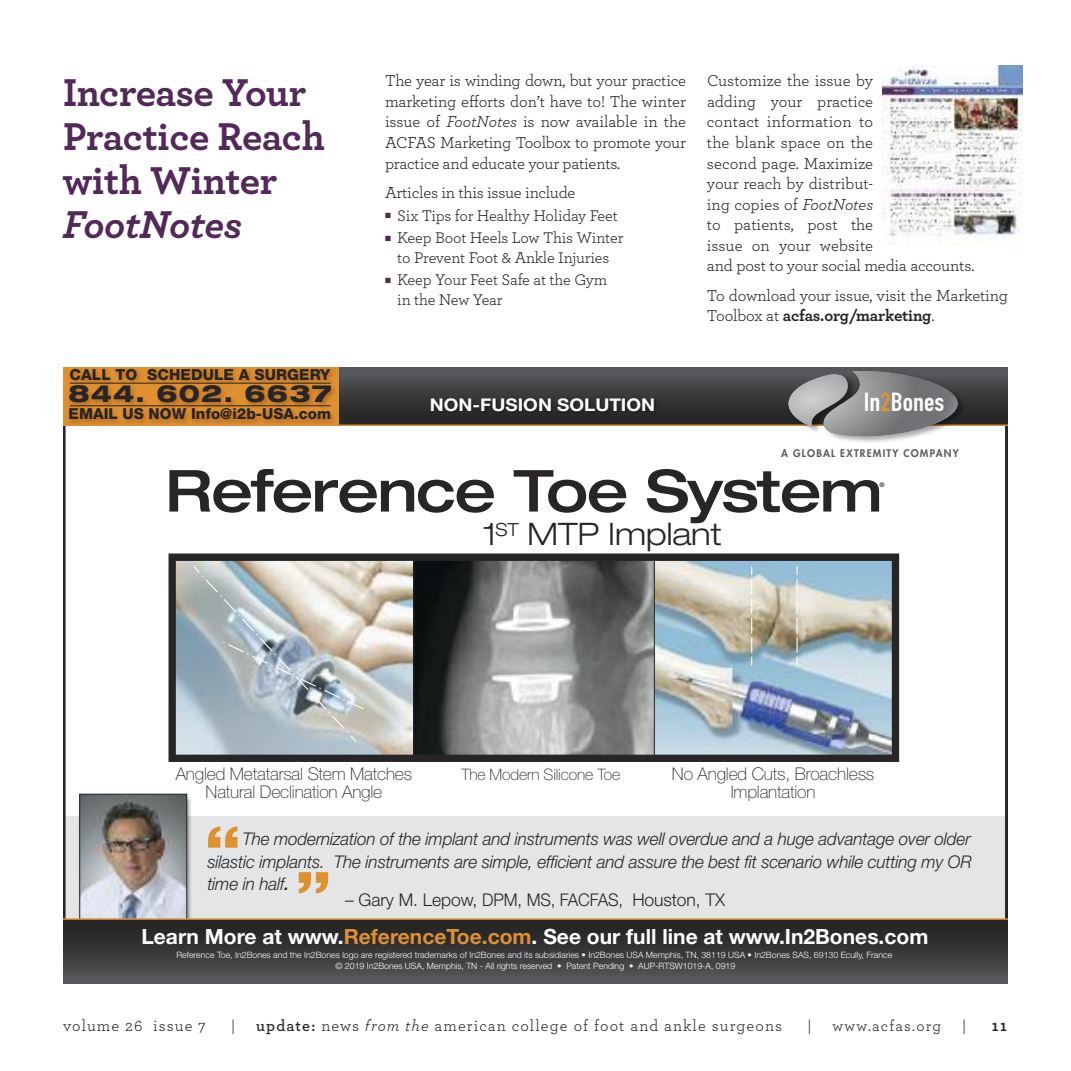
<style>
.page{position:relative;width:1071px;height:1071px;background:#fff}
.page>*{position:absolute;margin:0;border:0;box-sizing:border-box;transform-origin:0 0}
.t1{font:500 expanded 57.93px "Helvetica Neue";letter-spacing:-.025em;color:#272526}
.t2{font:700 40.77px/44.1px "Archer";letter-spacing:-.015em;color:#522958}
.t3{font:italic 700 40.77px "Archer";letter-spacing:-.01em;color:#522958}
.t4{font:300 expanded 30.97px "Helvetica Neue";color:#272526}
.t5{font:25.9px "DIN Engschrift";color:#fefefe;scale:1.09 1}
.t6{font:800 expanded 23.8px "Helvetica Neue";letter-spacing:.05em;color:#272526}
.t7{font:700 21px "Helvetica Neue";color:#fefefe}
.t8{font:italic 300 17.5px/22.8px "Helvetica Neue";letter-spacing:-.01em;color:#272526;text-align:justify}
.t9{font:100 17.5px/17.5px "Helvetica Neue";letter-spacing:-.01em;color:#272526;text-align:center}
.t10{font:300 17.5px "Helvetica Neue";letter-spacing:-.005em;color:#272526}
.t11{font:700 17.5px "Helvetica Neue";color:#fefefe;scale:1.08 1}
.t12{font:16.62px/20.5px "Archer";letter-spacing:-.01em;color:#272526}
.t13{font:16.1px/22.8px "Archer";letter-spacing:-.01em;color:#272526}
.t14{font:16.1px "Archer";letter-spacing:.07em;color:#272526}
.t15{font:16.1px "Archer";letter-spacing:.065em;color:#272526}
.t16{font:100 15.75px "Helvetica Neue";letter-spacing:-.01em;color:#272526}
.t17{font:15.75px "Archer";letter-spacing:.08em;color:#272526}
.t18{font:700 15.75px "Archer";color:#272526}
.t19{font:800 15.22px "Helvetica Neue";color:#272526}
.t20{font:800 10.33px "Futura";letter-spacing:.115em;color:#5b5d5f}
.t21{font:300 8.75px/10.5px "Helvetica Neue";color:#fefefe;text-align:center}
.t22{font:500 expanded 6.3px "Helvetica Neue";color:#272526}
.s1{font-style:italic}
.s2{font-weight:700}
.s3{color:#dc9134}
.s4{font-weight:500}
.s5{color:#df9031}
.s6{font-weight:600}
</style>
<div class="page">
<svg style="left:63px;top:426px;width:945px;height:492px"></svg>
<div style="left:63px;top:919px;width:945px;height:64px;background:linear-gradient(to bottom,#1f1d1e,#555658)"></div>
<svg style="left:208px;top:826px;width:29px;height:22px"></svg>
<div style="left:63px;top:368px;width:945px;height:57px;background:linear-gradient(to bottom,#58595c,#201e1f)"></div>
<img style="left:64px;top:368px;width:278px;height:64px">
<hr style="left:70px;top:383px;width:261px;height:1px;background:#272526">
<hr style="left:70px;top:405px;width:261px;height:1px;background:#272526">
<img style="left:427px;top:393px;width:234px;height:27px">
<img style="left:177px;top:562px;width:714px;height:192px">
<svg style="left:192px;top:565px;width:173px;height:178px;background:#b8c0c1"></svg>
<svg style="left:751px;top:566px;width:1px;height:99px"></svg>
<svg style="left:797px;top:566px;width:1px;height:99px"></svg>
<div style="left:169px;top:554px;width:730px;height:208px;border:7px solid #272526"></div>
<svg style="left:299px;top:872px;width:29px;height:21px"></svg>
<hr style="left:63px;top:425px;width:945px;height:1px;background:#dc9134">
<img style="left:788px;top:369px;width:180px;height:76px">
<svg style="left:789px;top:371px;width:169px;height:65px;background:#898a8b"></svg>
<hr style="left:63px;top:918px;width:945px;height:2px;background:#dc9134">
<img style="left:883px;top:66px;width:139px;height:180px">
<h2 class="t2" style="left:63px;top:74px;width:263px">Increase Your<br>Practice Reach with Winter</h2>
<h2 class="t3" style="left:63px;top:211px;width:181px">FootNotes</h2>
<p class="t19" style="left:69px;top:369px;width:262px">CALL TO SCHEDULE A SURGERY</p>
<h3 class="t6" style="left:68px;top:385px;width:265px">844. 602. 6637</h3>
<p class="t19" style="left:69px;top:408px;width:264px">EMAIL US NOW Info@i2b-USA.com</p>
<p class="t12" style="left:385px;top:72px;width:302px;text-align:justify">The year is winding down, but your practice marketing efforts don’t have to! The winter issue of <span class="s1">FootNotes</span> is now available in the ACFAS Marketing Toolbox to promote your practice and educate your patients.</p>
<p class="t12" style="left:385px;top:184px;width:192px">Articles in this issue include</p>
<p class="t13" style="left:397px;top:206px;width:228px">Six Tips for Healthy Holiday Feet<br>Keep Boot Heels Low This Winter</p>
<p class="t13" style="left:397px;top:248px;width:214px">to Prevent Foot &amp; Ankle Injuries<br>Keep Your Feet Safe at the Gym</p>
<p class="t13" style="left:397px;top:290px;width:107px">in the New Year</p>
<p class="t12" style="left:707px;top:72px;width:269px">Customize the issue by<br>adding your practice<br>contact information to<br>the blank space on the<br>second page. Maximize<br>your reach by distribut-<br>ing copies of <span class="s1">FootNotes<br></span>to patients, post the<br>issue on your website<br>and post to your social media accounts.</p>
<p class="t12" style="left:707px;top:287px;width:302px">To download your issue, visit the Marketing<br>Toolbox at <span class="s2">acfas.org/marketing</span>.</p>
<p class="t11" style="left:430px;top:398px;width:210px">NON-FUSION SOLUTION</p>
<h3 class="t5" style="left:864px;top:393px;width:76px">In<span class="s3">2</span>Bones</h3>
<p class="t20" style="left:781px;top:448px;width:179px">A GLOBAL EXTREMITY COMPANY</p>
<h1 class="t1" style="left:165px;top:470px;width:719px">Reference Toe System</h1>
<p class="t22" style="left:880px;top:483px;width:7px">®</p>
<h3 class="t4" style="left:483px;top:523px;width:240px">1<sup>ST</sup> MTP Implant</h3>
<p class="t9" style="left:176px;top:767px;width:238px">Angled Metatarsal Stem Matches<br>Natural Declination Angle</p>
<p class="t9" style="left:672px;top:767px;width:204px">No Angled Cuts, Broachless<br>Implantation</p>
<p class="t16" style="left:461px;top:769px;width:161px">The Modern Silicone Toe</p>
<p class="t8" style="left:207px;top:829px;width:766px;text-indent:35px">The modernization of the implant and instruments was well overdue and a huge advantage over older silastic implants. The instruments are simple, efficient and assure the best fit scenario while cutting my OR time in half<span class="s4">.</span></p>
<p class="t10" style="left:345px;top:894px;width:381px">– Gary M. Lepow, DPM, MS, FACFAS, Houston, TX</p>
<p class="t7" style="left:141px;top:929px;width:788px">Learn More at www.<span class="s5">ReferenceToe.com</span>. See our full line at www.In2Bones.com</p>
<p class="t21" style="left:176px;top:951px;width:717px">Reference Toe, In2Bones and the In2Bones logo are registered trademarks of In2Bones and its subsidiaries • In2Bones USA Memphis, TN, 38119 USA • In2Bones SAS, 69130 Ecully, France © 2019 In2Bones USA, Memphis, TN - All rights reserved • Patent Pending • AUP-RTSW1019-A, 0919</p>
<p class="t15" style="left:63px;top:1021px;width:144px">volume 26 issue 7</p>
<p class="t17" style="left:231px;top:1021px;width:6px">|</p>
<p class="t14" style="left:256px;top:1021px;width:527px"><span class="s6">update:</span> news <span class="s1">from the</span> american college of foot and ankle surgeons</p>
<p class="t17" style="left:808px;top:1021px;width:6px">|</p>
<p class="t17" style="left:832px;top:1021px;width:110px">www.acfas.org</p>
<p class="t17" style="left:962px;top:1021px;width:6px">|</p>
<p class="t18" style="left:992px;top:1021px;width:17px">11</p>
</div>
